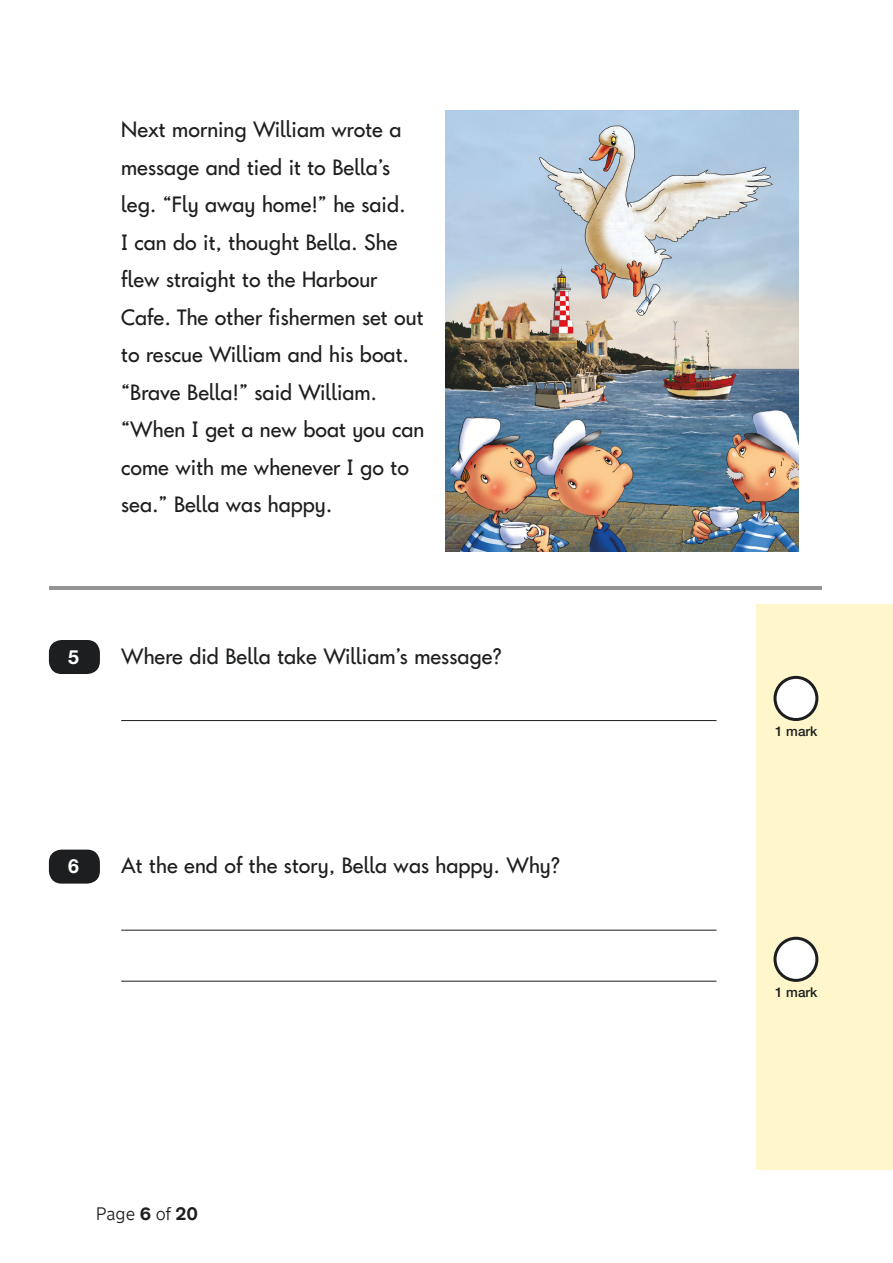
<style>
.page{position:relative;width:893px;height:1263px;background:#fff}
.page>*{position:absolute;margin:0;border:0;box-sizing:border-box;transform-origin:0 0}
.t1{font:22.5px/37.5px "Keystageone Regular 25";color:#1d1e1f}
.t2{font:22.5px "Keystageone Regular 8";color:#1d1e1f}
.t3{font:22.5px "Keystageone Regular 7";color:#1d1e1f}
.t4{font:700 19.5px "Helvetica Neue LT Std";color:#fff}
.t5{font:300 18px "New Transport";color:#1d1e1f}
.t6{font:500 13.5px "Helvetica Neue LT Std";color:#1d1e1f}
.s1{font-weight:700}
</style>
<div class="page">
<div style="left:757px;top:85px;width:135px;height:1084px;background:#fff7cb"></div>
<div style="left:0;top:1px;width:892px;height:603px;background:#fff"></div>
<hr style="left:49px;top:587px;width:773px;height:3px;background:#959494">
<img style="left:445px;top:111px;width:353px;height:441px">
<hr style="left:121px;top:720px;width:595px;height:1px;background:#1d1e1f">
<div style="left:775px;top:677px;width:42px;height:42px;background:#fff;border-radius:50%"></div>
<div style="left:773px;top:676px;width:45px;height:45px;border:3px solid #1d1e1f;border-radius:50%"></div>
<div style="left:49px;top:640px;width:51px;height:34px;background:#1d1e1f;border-radius:13px"></div>
<hr style="left:121px;top:930px;width:595px;height:1px;background:#1d1e1f">
<hr style="left:121px;top:981px;width:595px;height:1px;background:#1d1e1f">
<div style="left:775px;top:938px;width:42px;height:42px;background:#fff;border-radius:50%"></div>
<div style="left:773px;top:937px;width:45px;height:45px;border:3px solid #1d1e1f;border-radius:50%"></div>
<div style="left:49px;top:849px;width:51px;height:35px;background:#1d1e1f;border-radius:13px"></div>
<p class="t1" style="left:121px;top:112px;width:305px">Next morning William wrote a message and tied it to Bella’s leg. “Fly away home!” he said.<br>I can do it, thought Bella. She flew straight to the Harbour<br>Cafe. The other fishermen set out to rescue William and his boat. “Brave Bella!” said William. “When I get a new boat you can come with me whenever I go to sea.” Bella was happy.</p>
<p class="t4" style="left:68px;top:645px;width:12px">5</p>
<p class="t3" style="left:121px;top:645px;width:382px">Where did Bella take William’s message?</p>
<p class="t4" style="left:68px;top:854px;width:12px">6</p>
<p class="t2" style="left:121px;top:855px;width:441px">At the end of the story, Bella was happy. Why?</p>
<p class="t5" style="left:96px;top:1203px;width:104px">Page <span class="s1">6</span> of <span class="s1">20</span></p>
<p class="t6" style="left:775px;top:723px;width:44px">1 mark</p>
<p class="t6" style="left:775px;top:984px;width:44px">1 mark</p>
</div>
